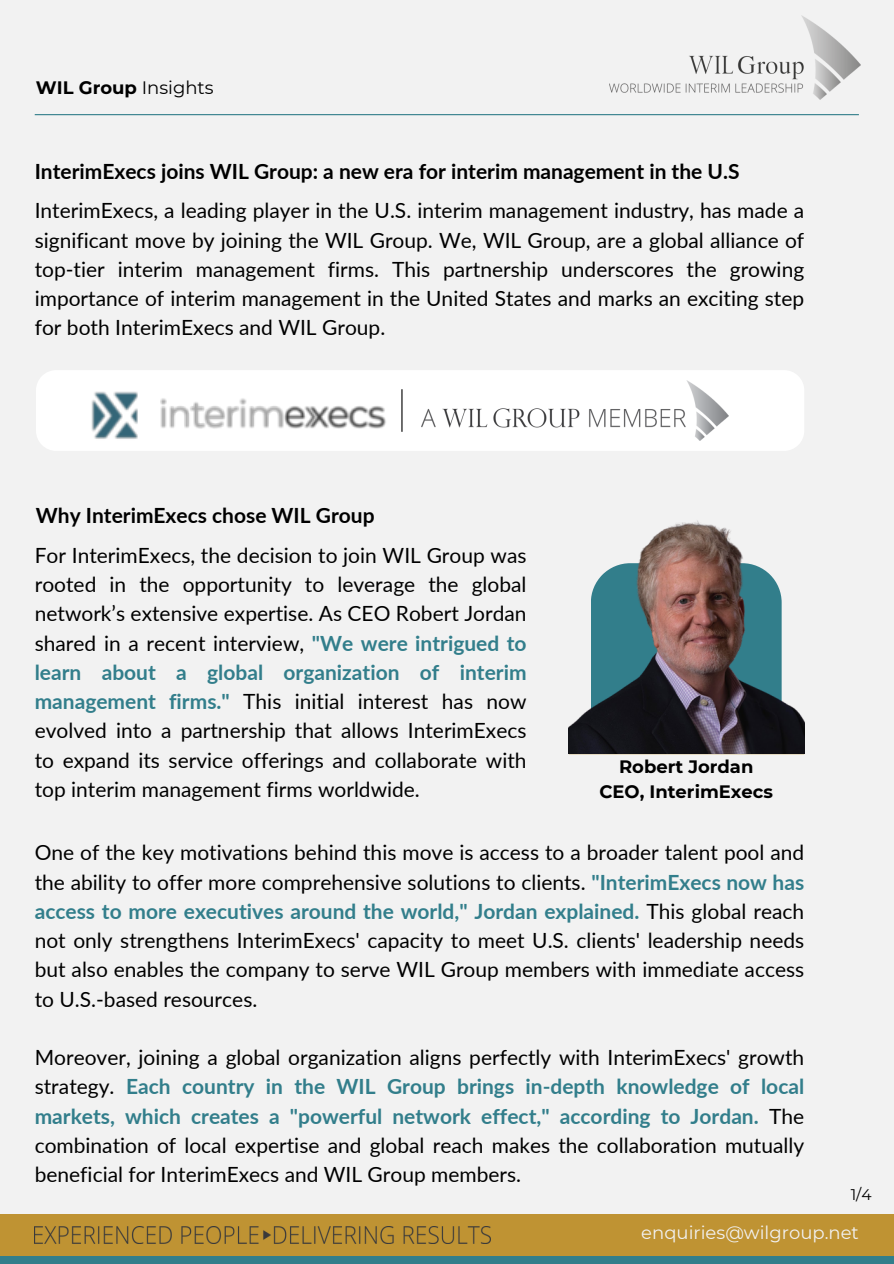
<style>
.page{position:relative;width:894px;height:1264px;background:#fff}
.page>*{position:absolute;margin:0;border:0;box-sizing:border-box;transform-origin:0 0}
.t1{font:21px/29.2px "Lato";color:#000;text-align:justify}
.t2{font:700 21px "Lato";color:#000}
.t3{font:700 18px/24.8px "Montserrat";color:#000;text-align:center}
.t4{font:18px "Montserrat";color:#f2f2f2}
.t5{font:15.45px "Montserrat";color:#000}
.s1{font-weight:400}
.s2{font-weight:700;color:#327e8b}
</style>
<div class="page">
<div style="left:0;top:0;width:893px;height:1263px;background:#f2f2f2"></div>
<div style="left:0;top:1251px;width:893px;height:12px;background:#327e8b"></div>
<div style="left:0;top:1213px;width:893px;height:42px;background:#bf9333"></div>
<img style="left:609px;top:16px;width:251px;height:84px">
<hr style="left:35px;top:114px;width:823px;height:1px;background:#327e8b">
<hr style="left:568px;top:752px;width:236px;height:2px;background:#bf9333">
<img style="left:568px;top:520px;width:236px;height:233px">
<div style="left:36px;top:370px;width:767px;height:81px;background:#fff"></div>
<img style="left:422px;top:381px;width:306px;height:59px">
<svg style="left:76px;top:381px;width:325px;height:68px;fill:#fff"></svg>
<hr style="left:401px;top:389px;width:1px;height:43px;background:#000">
<img style="left:35px;top:1226px;width:455px;height:17px">
<h4 class="t3" style="left:36px;top:75px;width:179px">WIL Group <span class="s1">Insights</span></h4>
<p class="t2" style="left:35px;top:158px;width:706px">InterimExecs joins WIL Group: a new era for interim management in the U.S</p>
<p class="t1" style="left:35px;top:195px;width:770px">InterimExecs, a leading player in the U.S. interim management industry, has made a significant move by joining the WIL Group. We, WIL Group, are a global alliance of top-tier interim management firms. This partnership underscores the growing importance of interim management in the United States and marks an exciting step for both InterimExecs and WIL Group.</p>
<h1 class="t2" style="left:36px;top:502px;width:340px">Why InterimExecs chose WIL Group</h1>
<p class="t1" style="left:35px;top:540px;width:493px">For InterimExecs, the decision to join WIL Group was rooted in the opportunity to leverage the global network’s extensive expertise. As CEO Robert Jordan shared in a recent interview, <span class="s2">"We were intrigued to learn about a global organization of interim management firms."</span> This initial interest has now evolved into a partnership that allows InterimExecs to expand its service offerings and collaborate with top interim management firms worldwide.</p>
<p class="t3" style="left:599px;top:754px;width:175px">Robert Jordan<br>CEO, InterimExecs</p>
<h2 class="t1" style="left:35px;top:837px;width:770px">One of the key motivations behind this move is access to a broader talent pool and the ability to offer more comprehensive solutions to clients. <span class="s2">"InterimExecs now has access to more executives around the world," Jordan explained.</span> This global reach not only strengthens InterimExecs' capacity to meet U.S. clients' leadership needs but also enables the company to serve WIL Group members with immediate access to U.S.-based resources.</h2>
<p class="t1" style="left:35px;top:1042px;width:770px">Moreover, joining a global organization aligns perfectly with InterimExecs' growth strategy. <span class="s2">Each country in the WIL Group brings in-depth knowledge of local markets, which creates a "powerful network effect," according to Jordan.</span> The combination of local expertise and global reach makes the collaboration mutually beneficial for InterimExecs and WIL Group members.</p>
<h1 class="t5" style="left:850px;top:1185px;width:22px">1/4</h1>
<p class="t4" style="left:641px;top:1221px;width:219px">enquiries@wilgroup.net</p>
</div>
